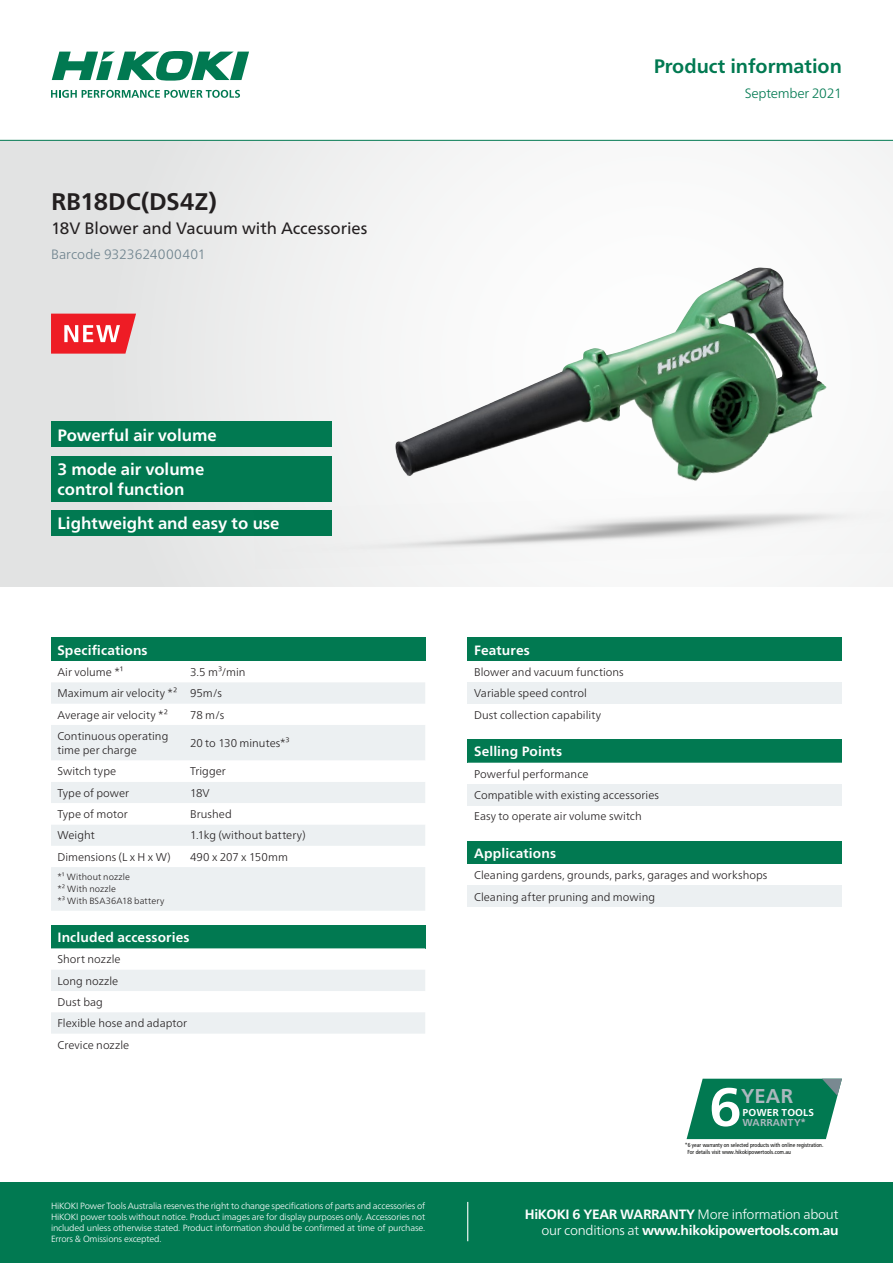
<style>
.page{position:relative;width:893px;height:1263px;background:#fff}
.page>*{position:absolute;margin:0;border:0;box-sizing:border-box;transform-origin:0 0}
.t1{font:700 53.85px "Frutiger Neue LT Pro";color:#fff}
.t2{font:700 24px "Frutiger Neue LT Pro";letter-spacing:.005em;color:#231f20}
.t3{font:700 19.95px "Frutiger Neue LT Pro";color:#acb8be}
.t4{font:700 19.5px "Frutiger Neue LT Pro";color:#017951}
.t5{font:700 16.5px/34.5px "Frutiger Neue LT Pro";color:#fff}
.t6{font:16.5px "Frutiger Neue LT Pro";color:#231f20}
.t7{font:700 13.5px/16.2px "Frutiger Neue LT Pro";letter-spacing:-.02em;color:#fff;text-align:right}
.t8{font:700 13.5px "Frutiger Neue LT Pro";letter-spacing:.01em;color:#fff}
.t9{font:300 13.5px "Frutiger Neue LT Pro";letter-spacing:.005em;color:#6c818c}
.t10{font:300 13.5px "Frutiger Neue LT Pro";letter-spacing:-.02em;color:#017951}
.t11{font:300 11.25px/21.3px "Frutiger Neue LT Pro";letter-spacing:.005em;color:#231f20}
.t12{font:700 10.05px "Frutiger Neue LT Pro";letter-spacing:.01em;color:#fff}
.t13{font:700 10.05px "Frutiger Neue LT Pro";letter-spacing:.01em;color:#acb8be}
.t14{font:300 9px/10.8px "Frutiger Neue LT Pro";letter-spacing:-.02em;color:#fff;text-align:justify}
.t15{font:300 9px/12px "Frutiger Neue LT Pro";letter-spacing:.015em;color:#231f20}
.t16{font:condensed 5.85px/7.5px "Frutiger";color:#050504}
.s1{font-weight:300}
</style>
<div class="page">
<div style="left:0;top:140px;width:893px;height:447px;background:linear-gradient(to right,#e4e5e5,#fff)"></div>
<div style="left:0;top:1182px;width:893px;height:81px;background:#017951"></div>
<svg style="left:51px;top:90px;width:189px;height:8px"></svg>
<svg style="left:52px;top:51px;width:197px;height:30px"></svg>
<hr style="left:467px;top:1202px;width:1px;height:39px;background:#fff">
<hr style="left:0;top:140px;width:893px;height:1px;background:#017951">
<svg style="left:51px;top:314px;width:85px;height:40px;background:#ef4950"></svg>
<div style="left:51px;top:638px;width:374px;height:23px;background:#017951"></div>
<svg style="left:51px;top:682px;width:374px;height:229px;fill:#ecf0f2"></svg>
<svg style="left:51px;top:760px;width:374px;height:64px"></svg>
<div style="left:51px;top:925px;width:374px;height:23px;background:#017951"></div>
<svg style="left:51px;top:948px;width:374px;height:86px"></svg>
<div style="left:468px;top:638px;width:374px;height:23px;background:#017951"></div>
<div style="left:468px;top:682px;width:374px;height:22px;background:#ecf0f2"></div>
<div style="left:468px;top:739px;width:374px;height:24px;background:#017951"></div>
<svg style="left:468px;top:805px;width:374px;height:1px"></svg>
<div style="left:468px;top:784px;width:374px;height:21px;background:#ecf0f2"></div>
<div style="left:468px;top:841px;width:374px;height:23px;background:#017951"></div>
<div style="left:468px;top:886px;width:374px;height:21px;background:#ecf0f2"></div>
<svg style="left:687px;top:1079px;width:155px;height:60px;background:#1c8663"></svg>
<div style="left:51px;top:421px;width:281px;height:26px;background:#017951"></div>
<div style="left:51px;top:456px;width:281px;height:45px;background:#017951"></div>
<div style="left:51px;top:510px;width:281px;height:26px;background:#017951"></div>
<img style="left:253px;top:491px;width:640px;height:78px">
<img style="left:395px;top:269px;width:432px;height:212px">
<h2 class="t2" style="left:51px;top:187px;width:167px">RB18DC(DS4Z)</h2>
<h3 class="t6" style="left:51px;top:218px;width:318px">18V Blower and Vacuum with Accessories</h3>
<p class="t9" style="left:51px;top:246px;width:156px">Barcode 9323624000401</p>
<h3 class="t4" style="left:654px;top:55px;width:190px">Product information</h3>
<p class="t10" style="left:745px;top:85px;width:99px">September 2021</p>
<h3 class="t5" style="left:57px;top:417px;width:161px">Powerful air volume<br>3 mode air volume</h3>
<h3 class="t5" style="left:57px;top:472px;width:224px">control function<br>Lightweight and easy to use</h3>
<p class="t8" style="left:57px;top:642px;width:92px">Specifications</p>
<p class="t11" style="left:57px;top:661px;width:68px">Air volume *¹</p>
<p class="t11" style="left:57px;top:661px;width:190px;text-indent:133px">3.5 m³/min<br>Maximum air velocity *² 95m/s<br>Average air velocity *²</p>
<p class="t11" style="left:190px;top:704px;width:36px">78 m/s</p>
<p class="t11" style="left:57px;top:729px;width:112px;line-height:14.2px">Continuous operating time per charge</p>
<p class="t11" style="left:190px;top:732px;width:101px">20 to 130 minutes*³</p>
<p class="t11" style="left:57px;top:761px;width:60px">Switch type</p>
<p class="t11" style="left:190px;top:761px;width:37px">Trigger</p>
<p class="t11" style="left:57px;top:782px;width:73px">Type of power</p>
<p class="t11" style="left:190px;top:782px;width:21px">18V</p>
<p class="t11" style="left:57px;top:803px;width:72px">Type of motor</p>
<p class="t11" style="left:190px;top:803px;width:43px">Brushed</p>
<p class="t11" style="left:57px;top:825px;width:39px">Weight</p>
<p class="t11" style="left:190px;top:825px;width:117px">1.1kg (without battery)</p>
<p class="t11" style="left:57px;top:846px;width:115px">Dimensions (L x H x W)</p>
<p class="t11" style="left:190px;top:846px;width:99px">490 x 207 x 150mm</p>
<p class="t15" style="left:57px;top:871px;width:108px">*¹ Without nozzle<br>*² With nozzle<br>*³ With BSA36A18 battery</p>
<p class="t8" style="left:57px;top:929px;width:134px">Included accessories</p>
<p class="t11" style="left:57px;top:949px;width:131px">Short nozzle<br>Long nozzle<br>Dust bag<br>Flexible hose and adaptor<br>Crevice nozzle</p>
<p class="t14" style="left:51px;top:1201px;width:376px">HiKOKI Power Tools Australia reserves the right to change specifications of parts and accessories of HiKOKI power tools without notice. Product images are for display purposes only. Accessories not included unless otherwise stated. Product information should be confirmed at time of purchase.<br>Errors &amp; Omissions excepted.</p>
<p class="t8" style="left:474px;top:642px;width:57px">Features</p>
<p class="t11" style="left:474px;top:661px;width:151px">Blower and vacuum functions<br>Variable speed control<br>Dust collection capability</p>
<p class="t8" style="left:474px;top:744px;width:90px">Selling Points</p>
<p class="t11" style="left:474px;top:763px;width:186px">Powerful performance<br>Compatible with existing accessories<br>Easy to operate air volume switch</p>
<p class="t8" style="left:474px;top:845px;width:83px">Applications</p>
<p class="t11" style="left:474px;top:865px;width:295px">Cleaning gardens, grounds, parks, garages and workshops<br>Cleaning after pruning and mowing</p>
<h1 class="t1" style="left:709px;top:1075px;width:34px">6</h1>
<h3 class="t3" style="left:741px;top:1084px;width:53px">YEAR</h3>
<p class="t16" style="left:687px;top:1141px;width:138px;text-indent:-3px">*6 year warranty on selected products with online registration.<br>For details visit www.hikokipowertools.com.au</p>
<p class="t12" style="left:743px;top:1106px;width:73px">POWER TOOLS</p>
<p class="t13" style="left:743px;top:1116px;width:65px">WARRANTY*</p>
<p class="t7" style="left:525px;top:1206px;width:315px">HiKOKI 6 YEAR WARRANTY <span class="s1">More information about our conditions at</span> www.hikokipowertools.com.au</p>
</div>
